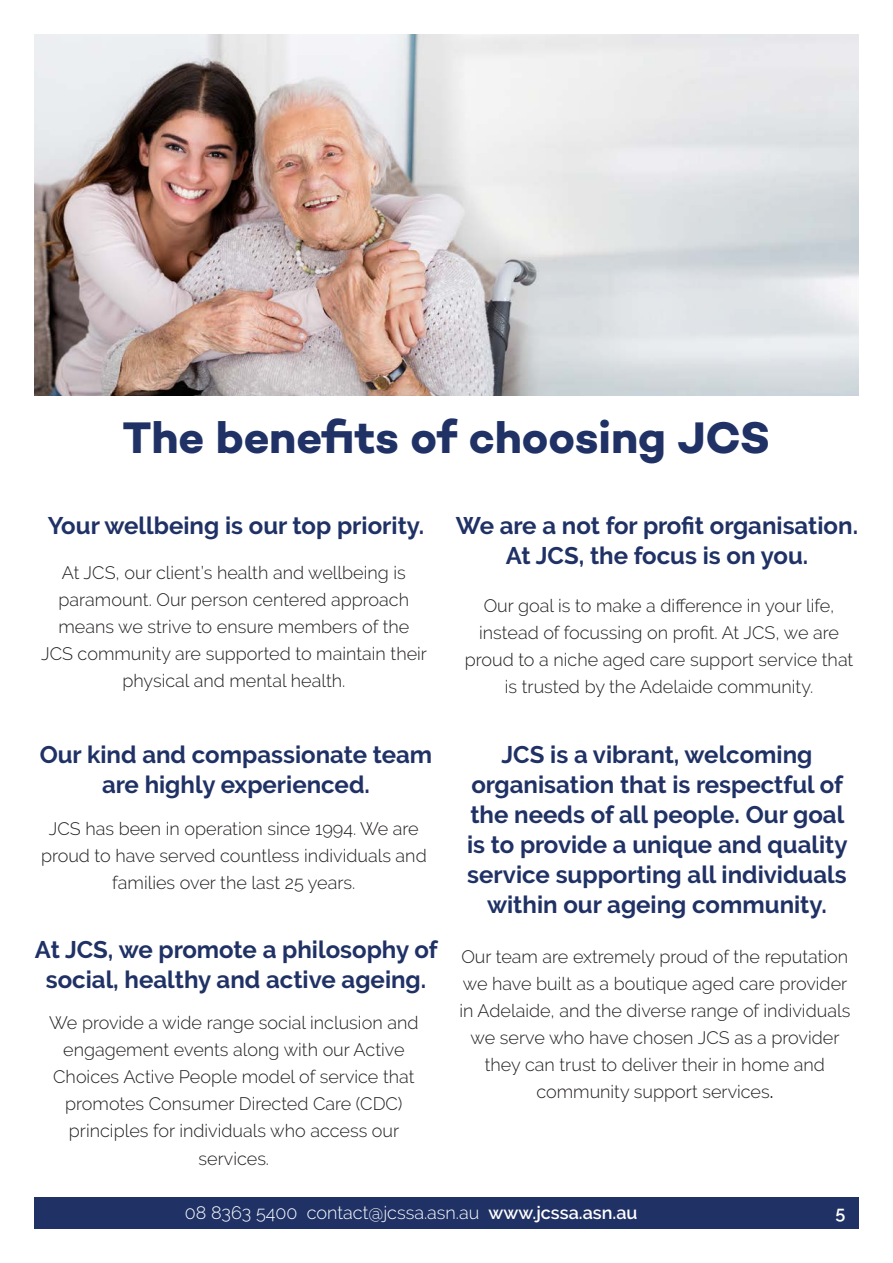
<style>
.page{position:relative;width:893px;height:1263px;background:#fff}
.page>*{position:absolute;margin:0;border:0;box-sizing:border-box;transform-origin:0 0}
.t1{font:45px "Campton Bold DEMO";letter-spacing:-.005em;color:#1f3165}
.t2{font:700 24px/30px "Raleway";color:#1f3165;text-align:center}
.t3{font:300 18px/27px "Raleway";color:#231f20;text-align:center}
.t4{font:300 18px "Raleway";color:#fff}
.t5{font:600 18px "Raleway";color:#fff}
.s1{font-weight:500}
.s2{font-weight:600}
</style>
<div class="page">
<img style="left:34px;top:34px;width:825px;height:361px">
<div style="left:34px;top:1197px;width:825px;height:32px;background:#1f3165"></div>
<p class="t1" style="left:123px;top:411px;width:649px">The benefits of choosing JCS</p>
<p class="t2" style="left:48px;top:510px;width:378px">Your wellbeing is our top priority.</p>
<p class="t2" style="left:456px;top:510px;width:404px">We are a not for profit organisation.<br>At JCS, the focus is on you.</p>
<p class="t3" style="left:41px;top:559px;width:387px">At JCS, our client’s health and wellbeing is paramount. Our person centered approach means we strive to ensure members of the JCS community are supported to maintain their physical and mental health.</p>
<p class="t3" style="left:465px;top:592px;width:390px">Our goal is to make a difference in your life, instead of focussing on profit. At JCS, we are proud to a niche aged care support service that is trusted by the Adelaide community.</p>
<p class="t2" style="left:40px;top:739px;width:394px">Our kind and compassionate team are highly experienced.</p>
<p class="t2" style="left:467px;top:739px;width:382px">JCS is a vibrant, welcoming organisation that is respectful of the needs of all people. Our goal is to provide a unique and quality service supporting all individuals within our ageing community.</p>
<p class="t2" style="left:35px;top:935px;width:404px">At JCS, we promote a philosophy of social, healthy and active ageing.</p>
<p class="t3" style="left:41px;top:815px;width:387px">JCS has been in operation since 1994. We are proud to have served countless individuals and families over the last 25 years.</p>
<p class="t3" style="left:459px;top:943px;width:392px">Our team are extremely proud of the reputation we have built as a boutique aged care provider in Adelaide, and the diverse range of individuals we serve who have chosen JCS as a provider they can trust to deliver their in home and community support services<span class="s1">.</span></p>
<p class="t3" style="left:49px;top:1009px;width:371px">We provide a wide range social inclusion and engagement events along with our Active Choices Active People model of service that promotes Consumer Directed Care (CDC) principles for individuals who access our services.</p>
<p class="t4" style="left:185px;top:1202px;width:454px">08 8363 5400 contact@jcssa.asn.au <span class="s2">www.jcssa.asn.au</span></p>
<p class="t5" style="left:835px;top:1202px;width:11px">5</p>
</div>
